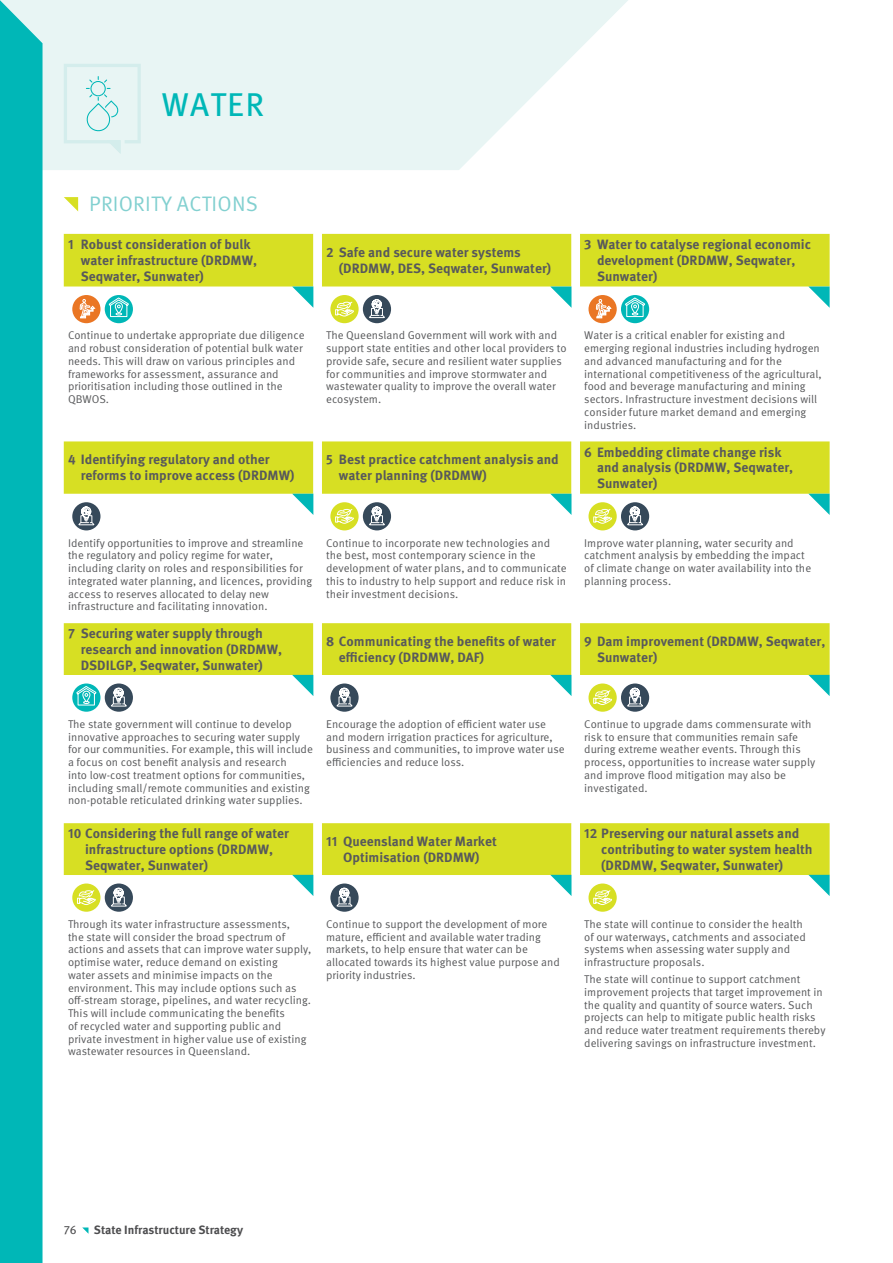
<style>
.page{position:relative;width:893px;height:1263px;background:#fff}
.page>*{position:absolute;margin:0;border:0;box-sizing:border-box;transform-origin:0 0}
.t1{font:33px "Meta Pro";letter-spacing:.04em;color:#00b7b7}
.t2{font:21px "Meta Pro Norm";letter-spacing:.01em;color:#82d0d0}
.t3{font:700 13.5px/15.8px "Meta Pro";color:#58595b}
.t4{font:700 12px "Meta Pro";color:#4d4d4f}
.t5{font:12px "Meta Pro";color:#4d4d4f}
.t6{font:11.25px/12.8px "Meta Pro Norm";color:#58595b}
</style>
<div class="page">
<svg style="left:43px;top:0;width:585px;height:170px;fill:#e8f5f4"></svg>
<svg style="left:64px;top:64px;width:77px;height:90px;background:#def2f1"></svg>
<svg style="left:64px;top:197px;width:14px;height:14px"></svg>
<svg style="left:64px;top:234px;width:766px;height:441px"></svg>
<div style="left:313px;top:234px;width:267px;height:52px;background:#d7df23"></div>
<svg style="left:313px;top:286px;width:267px;height:426px"></svg>
<div style="left:72px;top:295px;width:28px;height:28px;background:#ea7624;border-radius:50%"></div>
<svg style="left:79px;top:285px;width:16px;height:34px"></svg>
<div style="left:105px;top:295px;width:28px;height:28px;background:#00b7b7;border-radius:50%"></div>
<svg style="left:108px;top:297px;width:21px;height:20px"></svg>
<div style="left:363px;top:295px;width:28px;height:28px;background:#36495a;border-radius:50%"></div>
<svg style="left:369px;top:299px;width:16px;height:20px"></svg>
<div style="left:330px;top:295px;width:29px;height:28px;background:#d7df23;border-radius:50%"></div>
<svg style="left:335px;top:301px;width:19px;height:16px"></svg>
<div style="left:588px;top:295px;width:29px;height:28px;background:#ea7624;border-radius:50%"></div>
<svg style="left:596px;top:285px;width:16px;height:34px"></svg>
<div style="left:621px;top:295px;width:28px;height:28px;background:linear-gradient(to right,#07b9b9,#02b7b7);border-radius:50%"></div>
<svg style="left:624px;top:297px;width:22px;height:20px"></svg>
<div style="left:72px;top:502px;width:28px;height:28px;background:#36495a;border-radius:50%"></div>
<svg style="left:78px;top:506px;width:16px;height:20px"></svg>
<div style="left:363px;top:502px;width:28px;height:28px;background:#36495a;border-radius:50%"></div>
<svg style="left:369px;top:506px;width:16px;height:20px"></svg>
<div style="left:330px;top:502px;width:29px;height:28px;background:#d7df23;border-radius:50%"></div>
<svg style="left:335px;top:508px;width:19px;height:16px"></svg>
<div style="left:621px;top:502px;width:28px;height:28px;background:#36495a;border-radius:50%"></div>
<svg style="left:627px;top:506px;width:16px;height:20px"></svg>
<div style="left:588px;top:502px;width:29px;height:28px;background:#d7df23;border-radius:50%"></div>
<svg style="left:593px;top:508px;width:19px;height:16px"></svg>
<div style="left:105px;top:683px;width:28px;height:29px;background:#36495a;border-radius:50%"></div>
<svg style="left:111px;top:687px;width:16px;height:20px"></svg>
<div style="left:72px;top:683px;width:28px;height:29px;background:#00b7b7;border-radius:50%"></div>
<svg style="left:76px;top:685px;width:21px;height:21px"></svg>
<svg style="left:330px;top:683px;width:29px;height:29px"></svg>
<svg style="left:336px;top:687px;width:17px;height:20px"></svg>
<div style="left:621px;top:683px;width:28px;height:29px;background:#36495a;border-radius:50%"></div>
<svg style="left:627px;top:687px;width:16px;height:20px"></svg>
<svg style="left:588px;top:683px;width:29px;height:29px"></svg>
<svg style="left:593px;top:690px;width:19px;height:15px"></svg>
<svg style="left:292px;top:286px;width:21px;height:22px"></svg>
<svg style="left:292px;top:494px;width:21px;height:21px"></svg>
<svg style="left:292px;top:675px;width:21px;height:21px"></svg>
<svg style="left:808px;top:286px;width:22px;height:22px"></svg>
<svg style="left:808px;top:494px;width:22px;height:21px"></svg>
<svg style="left:808px;top:675px;width:22px;height:21px"></svg>
<svg style="left:550px;top:286px;width:21px;height:22px"></svg>
<svg style="left:550px;top:494px;width:21px;height:21px"></svg>
<svg style="left:550px;top:675px;width:21px;height:21px"></svg>
<svg style="left:64px;top:823px;width:766px;height:89px"></svg>
<div style="left:0;top:0;width:43px;height:1263px;background:#00b7b7"></div>
<svg style="left:82px;top:1227px;width:6px;height:6px"></svg>
<h1 class="t1" style="left:162px;top:84px;width:104px">WATER</h1>
<h2 class="t2" style="left:89px;top:188px;width:170px">PRIORITY ACTIONS</h2>
<p class="t3" style="left:81px;top:237px;width:178px;text-indent:-13px">1 Robust consideration of bulk water infrastructure (DRDMW,<br>Seqwater, Sunwater)</p>
<p class="t3" style="left:339px;top:245px;width:214px;text-indent:-13px">2 Safe and secure water systems (DRDMW, DES, Seqwater, Sunwater)</p>
<p class="t3" style="left:597px;top:237px;width:215px;text-indent:-13px">3 Water to catalyse regional economic development (DRDMW, Seqwater,<br>Sunwater)</p>
<p class="t6" style="left:68px;top:328px;width:238px">Continue to undertake appropriate due diligence and robust consideration of potential bulk water needs. This will draw on various principles and frameworks for assessment, assurance and prioritisation including those outlined in the QBWOS.</p>
<p class="t6" style="left:326px;top:328px;width:242px">The Queensland Government will work with and support state entities and other local providers to provide safe, secure and resilient water supplies for communities and improve stormwater and wastewater quality to improve the overall water ecosystem.</p>
<p class="t6" style="left:584px;top:328px;width:239px">Water is a critical enabler for existing and emerging regional industries including hydrogen and advanced manufacturing and for the international competitiveness of the agricultural, food and beverage manufacturing and mining sectors. Infrastructure investment decisions will consider future market demand and emerging industries.</p>
<p class="t3" style="left:81px;top:452px;width:215px;text-indent:-13px">4 Identifying regulatory and other reforms to improve access (DRDMW)</p>
<p class="t3" style="left:339px;top:452px;width:221px;text-indent:-13px">5 Best practice catchment analysis and water planning (DRDMW)</p>
<p class="t3" style="left:597px;top:444px;width:198px;text-indent:-13px">6 Embedding climate change risk and analysis (DRDMW, Seqwater,<br>Sunwater)</p>
<p class="t6" style="left:68px;top:536px;width:246px">Identify opportunities to improve and streamline the regulatory and policy regime for water, including clarity on roles and responsibilities for integrated water planning, and licences, providing access to reserves allocated to delay new infrastructure and facilitating innovation.</p>
<p class="t6" style="left:326px;top:536px;width:242px">Continue to incorporate new technologies and the best, most contemporary science in the development of water plans, and to communicate this to industry to help support and reduce risk in their investment decisions.</p>
<p class="t6" style="left:584px;top:536px;width:228px">Improve water planning, water security and catchment analysis by embedding the impact of climate change on water availability into the planning process.</p>
<p class="t3" style="left:81px;top:626px;width:203px;text-indent:-13px">7 Securing water supply through research and innovation (DRDMW,<br>DSDILGP, Seqwater, Sunwater)</p>
<p class="t3" style="left:339px;top:634px;width:219px;text-indent:-13px">8 Communicating the benefits of water efficiency (DRDMW, DAF)</p>
<p class="t3" style="left:597px;top:634px;width:230px;text-indent:-13px">9 Dam improvement (DRDMW, Seqwater,<br>Sunwater)</p>
<p class="t6" style="left:68px;top:717px;width:246px">The state government will continue to develop innovative approaches to securing water supply for our communities. For example, this will include a focus on cost benefit analysis and research<br>into low-cost treatment options for communities, including small/remote communities and existing non-potable reticulated drinking water supplies.</p>
<p class="t6" style="left:326px;top:717px;width:240px">Encourage the adoption of efficient water use and modern irrigation practices for agriculture, business and communities, to improve water use efficiencies and reduce loss.</p>
<p class="t6" style="left:584px;top:717px;width:232px">Continue to upgrade dams commensurate with risk to ensure that communities remain safe during extreme weather events. Through this process, opportunities to increase water supply and improve flood mitigation may also be investigated.</p>
<p class="t3" style="left:85px;top:826px;width:206px;text-indent:-17px">10 Considering the full range of water infrastructure options (DRDMW,<br>Seqwater, Sunwater)</p>
<p class="t3" style="left:326px;top:834px;width:172px;text-align:center">11 Queensland Water Market<br>Optimisation (DRDMW)</p>
<p class="t3" style="left:601px;top:826px;width:213px;text-indent:-17px">12 Preserving our natural assets and contributing to water system health (DRDMW, Seqwater, Sunwater)</p>
<p class="t6" style="left:68px;top:917px;width:245px">Through its water infrastructure assessments,<br>the state will consider the broad spectrum of actions and assets that can improve water supply, optimise water, reduce demand on existing<br>water assets and minimise impacts on the environment. This may include options such as off-stream storage, pipelines, and water recycling.<br>This will include communicating the benefits<br>of recycled water and supporting public and private investment in higher value use of existing wastewater resources in Queensland.</p>
<p class="t6" style="left:326px;top:917px;width:235px">Continue to support the development of more mature, efficient and available water trading markets, to help ensure that water can be allocated towards its highest value purpose and priority industries.</p>
<p class="t6" style="left:584px;top:917px;width:223px">The state will continue to consider the health of our waterways, catchments and associated systems when assessing water supply and infrastructure proposals.</p>
<p class="t6" style="left:584px;top:972px;width:243px">The state will continue to support catchment improvement projects that target improvement in the quality and quantity of source waters. Such projects can help to mitigate public health risks and reduce water treatment requirements thereby delivering savings on infrastructure investment.</p>
<p class="t5" style="left:64px;top:1222px;width:15px">76</p>
<p class="t4" style="left:94px;top:1222px;width:151px">State Infrastructure Strategy</p>
</div>
